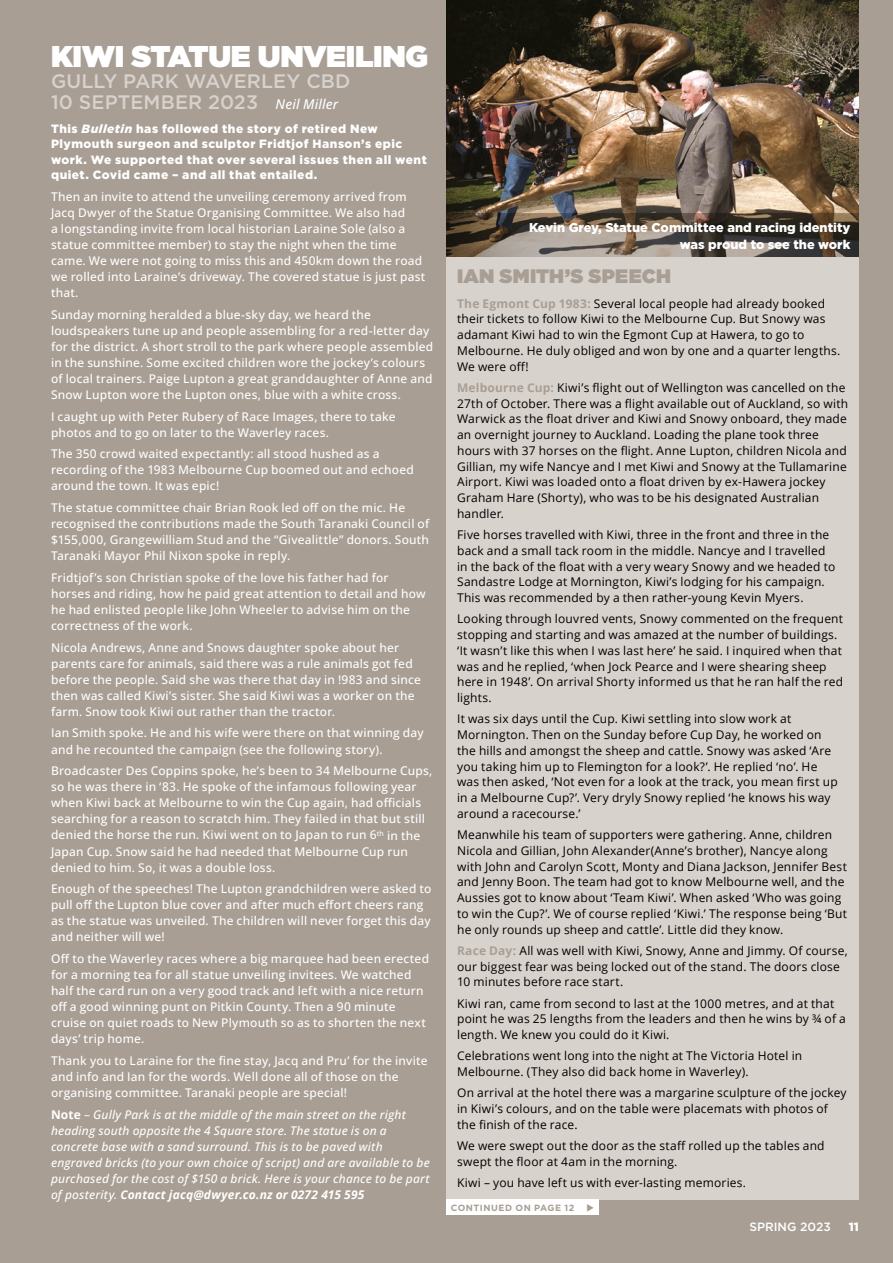
<style>
.page{position:relative;width:893px;height:1263px;background:#a89e94}
.page>*{position:absolute;margin:0;border:0;box-sizing:border-box;transform-origin:0 0}
.t1{font:900 30px "Gotham";letter-spacing:-.01em;color:#fff}
.t2{font:500 19.5px/21.3px "Gotham";letter-spacing:.005em;color:#d8d2cc}
.t3{font:900 19.5px "Gotham";letter-spacing:.01em;color:#a89e94}
.t4{font:900 12.75px/16.5px "Gotham";color:#fff;text-align:right}
.t5{font:12px/15.8px "Open Sans";letter-spacing:.015em;color:#000}
.t6{font:500 12px/16px "Open Sans";letter-spacing:.015em;color:#fff}
.t7{font:italic 500 12px/16px "Open Sans";letter-spacing:.015em;color:#fff}
.t8{font:900 12px/15.3px "Gotham";letter-spacing:.04em;color:#fff}
.t9{font:500 12px "Gotham";color:#fff}
.t10{font:700 9px "Gotham";letter-spacing:.06em;color:#a89e94}
.s1{font-family:"Open Sans";font-style:italic;font-size:13.5px;color:#fff}
.s2{font-style:italic}
.s3{font-weight:700;font-style:normal}
.s4{font-weight:400;font-style:normal}
.s5{font-weight:700}
.s6{font-weight:700;color:#a89e94}
</style>
<div class="page">
<img style="left:446px;top:0;width:413px;height:213px">
<div style="left:446px;top:257px;width:413px;height:942px;background:#d8d2cc"></div>
<div style="left:446px;top:1199px;width:153px;height:16px;background:#fff"></div>
<svg style="left:446px;top:213px;width:413px;height:44px;background:#64594e"></svg>
<h1 class="t1" style="left:51px;top:34px;width:379px">KIWI STATUE UNVEILING</h1>
<h2 class="t2" style="left:51px;top:70px;width:301px">GULLY PARK WAVERLEY CBD<br>10 SEPTEMBER 2023 <span class="s1">Neil Miller</span></h2>
<p class="t8" style="left:51px;top:121px;width:377px">This <span class="s2">Bulletin</span> has followed the story of retired New Plymouth surgeon and sculptor Fridtjof Hanson’s epic work. We supported that over several issues then all went quiet. Covid came – and all that entailed.</p>
<p class="t6" style="left:51px;top:188px;width:376px">Then an invite to attend the unveiling ceremony arrived from Jacq Dwyer of the Statue Organising Committee. We also had<br>a longstanding invite from local historian Laraine Sole (also a statue committee member) to stay the night when the time came. We were not going to miss this and 450km down the road we rolled into Laraine’s driveway. The covered statue is just past that.</p>
<p class="t6" style="left:51px;top:306px;width:384px">Sunday morning heralded a blue-sky day, we heard the loudspeakers tune up and people assembling for a red-letter day for the district. A short stroll to the park where people assembled in the sunshine. Some excited children wore the jockey’s colours of local trainers. Paige Lupton a great granddaughter of Anne and Snow Lupton wore the Lupton ones, blue with a white cross.</p>
<p class="t6" style="left:51px;top:408px;width:346px">I caught up with Peter Rubery of Race Images, there to take photos and to go on later to the Waverley races.</p>
<p class="t6" style="left:51px;top:446px;width:364px">The 350 crowd waited expectantly: all stood hushed as a recording of the 1983 Melbourne Cup boomed out and echoed around the town. It was epic!</p>
<p class="t6" style="left:51px;top:499px;width:380px">The statue committee chair Brian Rook led off on the mic. He recognised the contributions made the South Taranaki Council of $155,000, Grangewilliam Stud and the “Givealittle” donors. South Taranaki Mayor Phil Nixon spoke in reply.</p>
<p class="t6" style="left:51px;top:569px;width:376px">Fridtjof’s son Christian spoke of the love his father had for horses and riding, how he paid great attention to detail and how he had enlisted people like John Wheeler to advise him on the correctness of the work.</p>
<p class="t6" style="left:51px;top:639px;width:371px">Nicola Andrews, Anne and Snows daughter spoke about her parents care for animals, said there was a rule animals got fed before the people. Said she was there that day in !983 and since then was called Kiwi’s sister. She said Kiwi was a worker on the farm. Snow took Kiwi out rather than the tractor.</p>
<p class="t6" style="left:51px;top:725px;width:374px">Ian Smith spoke. He and his wife were there on that winning day and he recounted the campaign (see the following story).</p>
<p class="t6" style="left:51px;top:762px;width:383px">Broadcaster Des Coppins spoke, he’s been to 34 Melbourne Cups, so he was there in ‘83. He spoke of the infamous following year when Kiwi back at Melbourne to win the Cup again, had officials searching for a reason to scratch him. They failed in that but still denied the horse the run. Kiwi went on to Japan to run 6<sup>th</sup> in the Japan Cup. Snow said he had needed that Melbourne Cup run denied to him. So, it was a double loss.</p>
<p class="t6" style="left:51px;top:881px;width:382px">Enough of the speeches! The Lupton grandchildren were asked to pull off the Lupton blue cover and after much effort cheers rang as the statue was unveiled. The children will never forget this day and neither will we!</p>
<p class="t6" style="left:51px;top:950px;width:380px">Off to the Waverley races where a big marquee had been erected for a morning tea for all statue unveiling invitees. We watched half the card run on a very good track and left with a nice return off a good winning punt on Pitkin County. Then a 90 minute cruise on quiet roads to New Plymouth so as to shorten the next days’ trip home.</p>
<p class="t6" style="left:51px;top:1052px;width:378px">Thank you to Laraine for the fine stay, Jacq and Pru’ for the invite and info and Ian for the words. Well done all of those on the organising committee. Taranaki people are special!</p>
<p class="t7" style="left:51px;top:1106px;width:380px"><span class="s3">Note</span> <span class="s4">–</span> Gully Park is at the middle of the main street on the right heading south opposite the 4 Square store. The statue is on a concrete base with a sand surround. This is to be paved with engraved bricks (to your own choice of script) and are available to be purchased for the cost of $150 a brick. Here is your chance to be part of posterity. <span class="s5">Contact jacq@dwyer.co.nz or 0272 415 595</span></p>
<p class="t4" style="left:529px;top:219px;width:323px">Kevin Grey, Statue Committee and racing identity was proud to see the work</p>
<h2 class="t3" style="left:457px;top:262px;width:215px">IAN SMITH’S SPEECH</h2>
<p class="t5" style="left:457px;top:295px;width:385px"><span class="s6">The Egmont Cup 1983:</span> Several local people had already booked their tickets to follow Kiwi to the Melbourne Cup. But Snowy was adamant Kiwi had to win the Egmont Cup at Hawera, to go to Melbourne. He duly obliged and won by one and a quarter lengths.<br>We were off!</p>
<p class="t5" style="left:457px;top:379px;width:393px"><span class="s6">Melbourne Cup:</span> Kiwi’s flight out of Wellington was cancelled on the 27th of October. There was a flight available out of Auckland, so with Warwick as the float driver and Kiwi and Snowy onboard, they made an overnight journey to Auckland. Loading the plane took three hours with 37 horses on the flight. Anne Lupton, children Nicola and Gillian, my wife Nancye and I met Kiwi and Snowy at the Tullamarine Airport. Kiwi was loaded onto a float driven by ex-Hawera jockey Graham Hare (Shorty), who was to be his designated Australian handler.</p>
<p class="t5" style="left:457px;top:526px;width:380px">Five horses travelled with Kiwi, three in the front and three in the back and a small tack room in the middle. Nancye and I travelled in the back of the float with a very weary Snowy and we headed to Sandastre Lodge at Mornington, Kiwi’s lodging for his campaign.<br>This was recommended by a then rather-young Kevin Myers.</p>
<p class="t5" style="left:457px;top:611px;width:388px">Looking through louvred vents, Snowy commented on the frequent stopping and starting and was amazed at the number of buildings. ‘It wasn’t like this when I was last here’ he said. I inquired when that was and he replied, ‘when Jock Pearce and I were shearing sheep here in 1948’. On arrival Shorty informed us that he ran half the red lights.</p>
<p class="t5" style="left:457px;top:711px;width:382px">It was six days until the Cup. Kiwi settling into slow work at Mornington. Then on the Sunday before Cup Day, he worked on the hills and amongst the sheep and cattle. Snowy was asked ‘Are you taking him up to Flemington for a look?’. He replied ‘no’. He was then asked, ‘Not even for a look at the track, you mean first up in a Melbourne Cup?’. Very dryly Snowy replied ‘he knows his way around a racecourse.’</p>
<p class="t5" style="left:457px;top:826px;width:392px">Meanwhile his team of supporters were gathering. Anne, children Nicola and Gillian, John Alexander(Anne’s brother), Nancye along with John and Carolyn Scott, Monty and Diana Jackson, Jennifer Best and Jenny Boon. The team had got to know Melbourne well, and the Aussies got to know about ‘Team Kiwi’. When asked ‘Who was going to win the Cup?’. We of course replied ‘Kiwi.’ The response being ‘But he only rounds up sheep and cattle’. Little did they know.</p>
<p class="t5" style="left:457px;top:942px;width:392px"><span class="s6">Race Day:</span> All was well with Kiwi, Snowy, Anne and Jimmy. Of course, our biggest fear was being locked out of the stand. The doors close<br>10 minutes before race start.</p>
<p class="t5" style="left:457px;top:995px;width:390px">Kiwi ran, came from second to last at the 1000 metres, and at that point he was 25 lengths from the leaders and then he wins by ¾ of a length. We knew you could do it Kiwi.</p>
<p class="t5" style="left:457px;top:1048px;width:347px">Celebrations went long into the night at The Victoria Hotel in<br>Melbourne. (They also did back home in Waverley).</p>
<p class="t5" style="left:457px;top:1085px;width:391px">On arrival at the hotel there was a margarine sculpture of the jockey in Kiwi’s colours, and on the table were placemats with photos of the finish of the race.</p>
<p class="t5" style="left:457px;top:1137px;width:369px">We were swept out the door as the staff rolled up the tables and swept the floor at 4am in the morning.</p>
<p class="t5" style="left:457px;top:1175px;width:290px">Kiwi – you have left us with ever-lasting memories.</p>
<p class="t10" style="left:451px;top:1201px;width:125px">CONTINUED ON PAGE 12</p>
<p class="t9" style="left:749px;top:1218px;width:83px">SPRING 2023</p>
<p class="t8" style="left:849px;top:1218px;width:12px">11</p>
</div>
